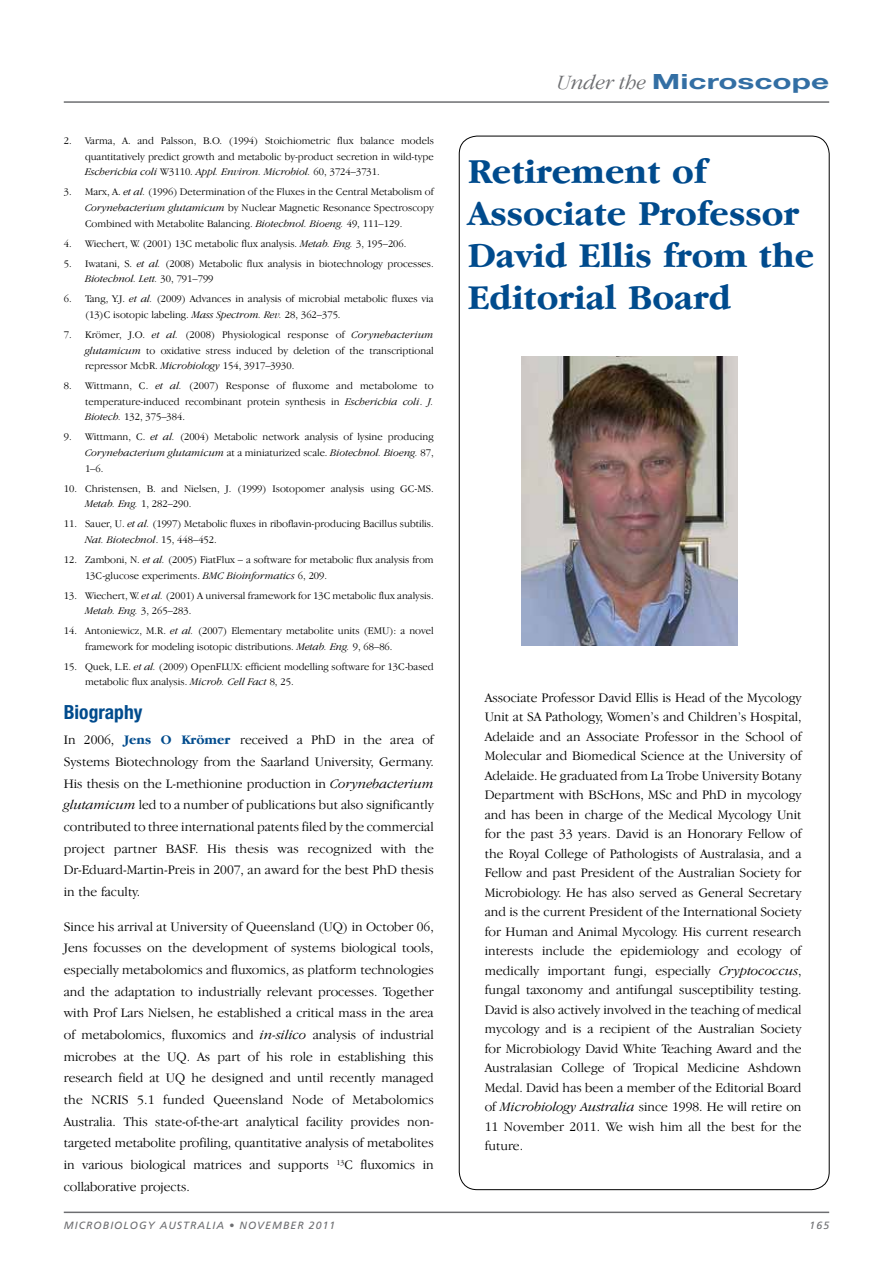
<style>
.page{position:relative;width:893px;height:1263px;background:#fff}
.page>*{position:absolute;margin:0;border:0;box-sizing:border-box;transform-origin:0 0}
.t1{font:700 36px/42px "Garamond IT Cby BT";color:#004b8d}
.t2{font:700 21px "Helvetica Neue";color:#336fa4;scale:1.5 1}
.t3{font:700 condensed 19.5px "Helvetica Neue";color:#004b8d}
.t4{font:300 13.5px/19.5px "Garamond IT Cby BT";color:#000;text-align:justify}
.t5{font:300 10.5px/15.8px "Garamond IT Cby BT";color:#000}
.t6{font:italic 10.5px "Frutiger";letter-spacing:.1em;color:#6d6e71}
.s1{font-style:italic}
.s2{font-weight:700;color:#004b8d}
.s3{font-family:"Garamond IT Cby BT";font-weight:300;font-style:italic;color:#6d6e71}
</style>
<div class="page">
<hr style="left:64px;top:1211px;width:765px;height:2px;background:#6d6e71">
<hr style="left:64px;top:101px;width:765px;height:2px;background:#6d6e71">
<img style="left:521px;top:356px;width:216px;height:289px">
<p class="t5" style="left:85px;top:133px;width:350px;text-align:justify;text-indent:-21px">2. Varma, A. and Palsson, B.O. (1994) Stoichiometric flux balance models quantitatively predict growth and metabolic by-product secretion in wild-type <span class="s1">Escherichia coli</span> W3110. <span class="s1">Appl. Environ. Microbiol.</span> 60, 3724–3731.</p>
<p class="t5" style="left:85px;top:184px;width:350px;text-align:justify;text-indent:-21px">3. Marx, A. <span class="s1">et al.</span> (1996) Determination of the Fluxes in the Central Metabolism of <span class="s1">Corynebacterium glutamicum</span> by Nuclear Magnetic Resonance Spectroscopy Combined with Metabolite Balancing. <span class="s1">Biotechnol. Bioeng.</span> 49, 111–129.</p>
<p class="t5" style="left:64px;top:235px;width:344px">4. Wiechert, W. (2001) 13C metabolic flux analysis. <span class="s1">Metab. Eng.</span> 3, 195–206.</p>
<p class="t5" style="left:85px;top:255px;width:350px;text-indent:-21px">5. Iwatani, S. <span class="s1">et al.</span> (2008) Metabolic flux analysis in biotechnology processes.<br><span class="s1">Biotechnol. Lett.</span> 30, 791–799</p>
<p class="t5" style="left:85px;top:291px;width:350px;text-indent:-21px">6. Tang, Y.J. <span class="s1">et al.</span> (2009) Advances in analysis of microbial metabolic fluxes via (13)C isotopic labeling. <span class="s1">Mass Spectrom. Rev.</span> 28, 362–375.</p>
<p class="t5" style="left:85px;top:326px;width:350px;text-align:justify;text-indent:-21px">7. Krömer, J.O. <span class="s1">et al.</span> (2008) Physiological response of <span class="s1">Corynebacterium glutamicum</span> to oxidative stress induced by deletion of the transcriptional repressor McbR. <span class="s1">Microbiology</span> 154, 3917–3930.</p>
<p class="t5" style="left:85px;top:378px;width:350px;text-align:justify;text-indent:-21px">8. Wittmann, C. <span class="s1">et al.</span> (2007) Response of fluxome and metabolome to temperature-induced recombinant protein synthesis in <span class="s1">Escherichia coli</span>. <span class="s1">J.<br>Biotech.</span> 132, 375–384.</p>
<p class="t5" style="left:85px;top:429px;width:350px;text-align:justify;text-indent:-21px">9. Wittmann, C. <span class="s1">et al.</span> (2004) Metabolic network analysis of lysine producing <span class="s1">Corynebacterium glutamicum</span> at a miniaturized scale. <span class="s1">Biotechnol. Bioeng.</span> 87, 1–6.</p>
<p class="t5" style="left:85px;top:480px;width:350px;text-indent:-21px">10. Christensen, B. and Nielsen, J. (1999) Isotopomer analysis using GC-MS.<br><span class="s1">Metab. Eng.</span> 1, 282–290.</p>
<p class="t5" style="left:85px;top:516px;width:350px;text-indent:-21px">11. Sauer, U. <span class="s1">et al.</span> (1997) Metabolic fluxes in riboflavin-producing Bacillus subtilis.<br><span class="s1">Nat. Biotechnol</span>. 15, 448–452.</p>
<p class="t5" style="left:85px;top:551px;width:350px;text-indent:-21px">12. Zamboni, N. <span class="s1">et al.</span> (2005) FiatFlux – a software for metabolic flux analysis from<br>13C-glucose experiments. <span class="s1">BMC Bioinformatics</span> 6, 209.</p>
<p class="t5" style="left:85px;top:587px;width:350px;text-indent:-21px">13. Wiechert, W. <span class="s1">et al.</span> (2001) A universal framework for 13C metabolic flux analysis.<br><span class="s1">Metab. Eng.</span> 3, 265–283.</p>
<p class="t5" style="left:85px;top:623px;width:350px;text-indent:-21px">14. Antoniewicz, M.R. <span class="s1">et al.</span> (2007) Elementary metabolite units (EMU): a novel framework for modeling isotopic distributions. <span class="s1">Metab. Eng.</span> 9, 68–86.</p>
<p class="t5" style="left:85px;top:658px;width:350px;text-indent:-21px">15. Quek, L.E. <span class="s1">et al.</span> (2009) OpenFLUX: efficient modelling software for 13C-based metabolic flux analysis. <span class="s1">Microb. Cell Fact</span> 8, 25.</p>
<h3 class="t3" style="left:64px;top:700px;width:80px">Biography</h3>
<p class="t4" style="left:64px;top:729px;width:372px;line-height:21.6px">In 2006, <span class="s2">Jens O Krömer</span> received a PhD in the area of Systems Biotechnology from the Saarland University, Germany.<br>His thesis on the L-methionine production in <span class="s1">Corynebacterium glutamicum</span> led to a number of publications but also significantly contributed to three international patents filed by the commercial project partner BASF. His thesis was recognized with the Dr-Eduard-Martin-Preis in 2007, an award for the best PhD thesis in the faculty.</p>
<p class="t4" style="left:64px;top:915px;width:372px;line-height:21.8px">Since his arrival at University of Queensland (UQ) in October 06, Jens focusses on the development of systems biological tools, especially metabolomics and fluxomics, as platform technologies and the adaptation to industrially relevant processes. Together with Prof Lars Nielsen, he established a critical mass in the area of metabolomics, fluxomics and <span class="s1">in-silico</span> analysis of industrial microbes at the UQ. As part of his role in establishing this research field at UQ he designed and until recently managed the NCRIS 5.1 funded Queensland Node of Metabolomics Australia. This state-of-the-art analytical facility provides non&shy;targeted metabolite profiling, quantitative analysis of metabolites in various biological matrices and supports <sup>13</sup>C fluxomics in collaborative projects.</p>
<h2 class="t2" style="left:557px;top:68px;width:183px"><span class="s3">Under the</span> Microscope</h2>
<h1 class="t1" style="left:468px;top:150px;width:348px">Retirement of<br>Associate Professor<br>David Ellis from the<br>Editorial Board</h1>
<p class="t4" style="left:485px;top:688px;width:318px">Associate Professor David Ellis is Head of the Mycology Unit at SA Pathology, Women’s and Children’s Hospital, Adelaide and an Associate Professor in the School of Molecular and Biomedical Science at the University of Adelaide. He graduated from La Trobe University Botany Department with BScHons, MSc and PhD in mycology and has been in charge of the Medical Mycology Unit for the past 33 years. David is an Honorary Fellow of the Royal College of Pathologists of Australasia, and a Fellow and past President of the Australian Society for Microbiology. He has also served as General Secretary and is the current President of the International Society for Human and Animal Mycology. His current research interests include the epidemiology and ecology of medically important fungi, especially <span class="s1">Cryptococcus</span>, fungal taxonomy and antifungal susceptibility testing.<br>David is also actively involved in the teaching of medical mycology and is a recipient of the Australian Society for Microbiology David White Teaching Award and the Australasian College of Tropical Medicine Ashdown Medal. David has been a member of the Editorial Board of <span class="s1">Microbiology Australia</span> since 1998. He will retire on 11 November 2011. We wish him all the best for the future.</p>
<p class="t6" style="left:64px;top:1219px;width:273px">MICROBIOLOGY AUSTRALIA • NOVEMBER 2011</p>
<p class="t6" style="left:810px;top:1219px;width:21px">165</p>
</div>
